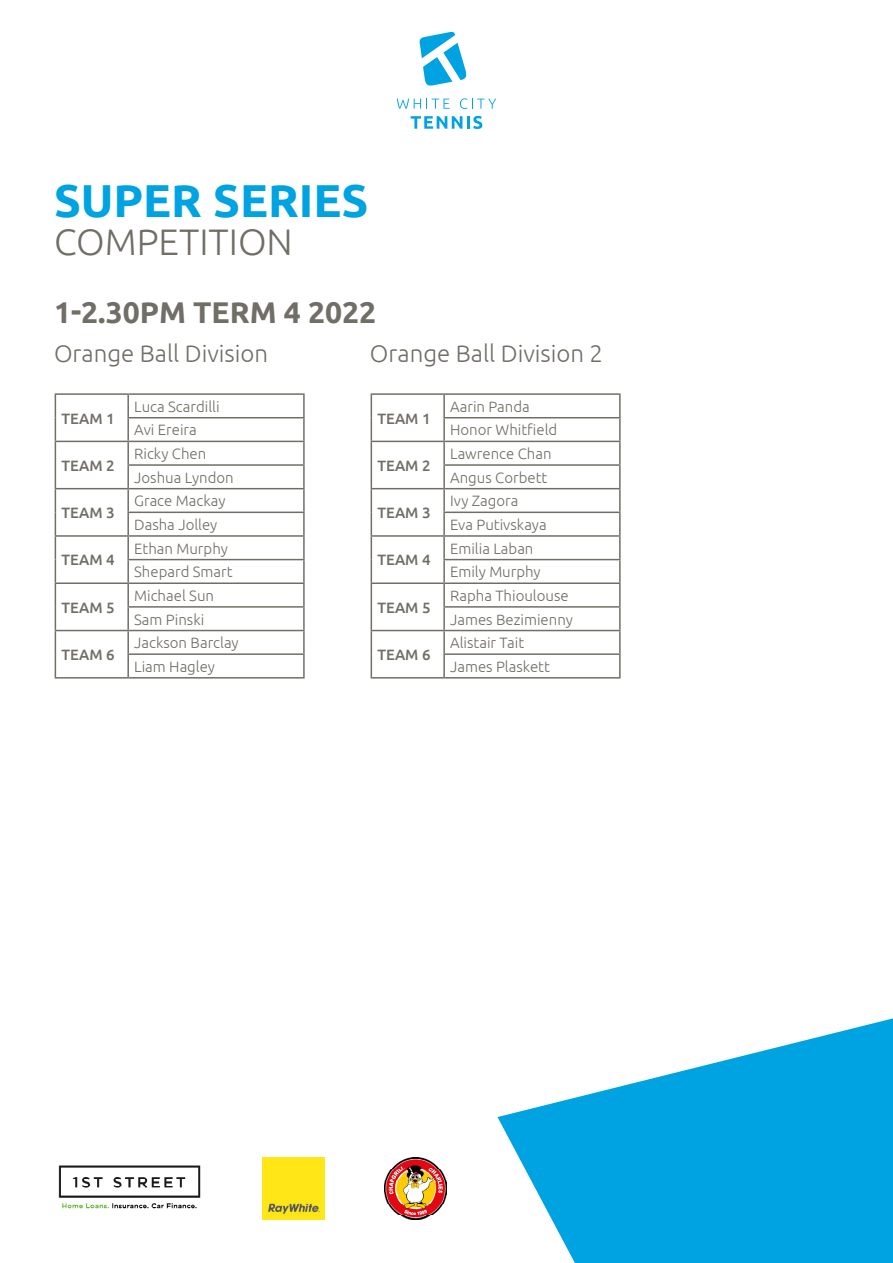
<style>
.page{position:relative;width:893px;height:1263px;background:#fff}
.page>*{position:absolute;margin:0;border:0;box-sizing:border-box;transform-origin:0 0}
.t1{font:700 46.2px "Ubuntu";color:#00a3e2}
.t2{font:300 36.9px "Ubuntu";color:#706e66}
.t3{font:700 30px "Ubuntu";color:#706e66}
.t4{font:300 24px "Ubuntu";color:#706e66}
.t5{font:300 15px "Ubuntu";color:#706e66}
.t6{font:500 15px "Ubuntu";color:#706e66}
</style>
<div class="page">
<svg style="left:497px;top:1018px;width:396px;height:245px;fill:#00a3e2"></svg>
<img style="left:385px;top:1157px;width:62px;height:62px">
<img style="left:262px;top:1157px;width:62px;height:62px">
<img style="left:58px;top:1165px;width:143px;height:44px">
<hr style="left:55px;top:393px;width:73px;height:2px;background:#706e66">
<hr style="left:128px;top:393px;width:177px;height:2px;background:#706e66">
<hr style="left:127px;top:395px;width:2px;height:22px;background:#706e66">
<hr style="left:303px;top:395px;width:2px;height:22px;background:#706e66">
<hr style="left:127px;top:417px;width:178px;height:1px;background:#706e66">
<hr style="left:127px;top:418px;width:2px;height:23px;background:#706e66">
<hr style="left:303px;top:418px;width:2px;height:23px;background:#706e66">
<hr style="left:55px;top:441px;width:73px;height:1px;background:#706e66">
<hr style="left:128px;top:441px;width:177px;height:1px;background:#706e66">
<hr style="left:127px;top:442px;width:2px;height:22px;background:#706e66">
<hr style="left:303px;top:442px;width:2px;height:22px;background:#706e66">
<hr style="left:127px;top:464px;width:178px;height:2px;background:#706e66">
<hr style="left:127px;top:466px;width:2px;height:22px;background:#706e66">
<hr style="left:303px;top:466px;width:2px;height:22px;background:#706e66">
<hr style="left:55px;top:488px;width:73px;height:1px;background:#706e66">
<hr style="left:128px;top:488px;width:177px;height:1px;background:#706e66">
<hr style="left:127px;top:489px;width:2px;height:23px;background:#706e66">
<hr style="left:303px;top:489px;width:2px;height:23px;background:#706e66">
<hr style="left:127px;top:512px;width:178px;height:1px;background:#706e66">
<hr style="left:127px;top:513px;width:2px;height:22px;background:#706e66">
<hr style="left:303px;top:513px;width:2px;height:22px;background:#706e66">
<hr style="left:55px;top:535px;width:73px;height:2px;background:#706e66">
<hr style="left:128px;top:535px;width:177px;height:2px;background:#706e66">
<hr style="left:127px;top:537px;width:2px;height:22px;background:#706e66">
<hr style="left:303px;top:537px;width:2px;height:22px;background:#706e66">
<hr style="left:127px;top:559px;width:178px;height:1px;background:#706e66">
<hr style="left:127px;top:560px;width:2px;height:22px;background:#706e66">
<hr style="left:303px;top:560px;width:2px;height:22px;background:#706e66">
<hr style="left:55px;top:582px;width:73px;height:2px;background:#706e66">
<hr style="left:128px;top:582px;width:177px;height:2px;background:#706e66">
<hr style="left:127px;top:584px;width:2px;height:22px;background:#706e66">
<hr style="left:303px;top:584px;width:2px;height:22px;background:#706e66">
<hr style="left:127px;top:606px;width:178px;height:2px;background:#706e66">
<hr style="left:127px;top:608px;width:2px;height:22px;background:#706e66">
<hr style="left:303px;top:608px;width:2px;height:22px;background:#706e66">
<hr style="left:55px;top:630px;width:73px;height:1px;background:#706e66">
<hr style="left:128px;top:630px;width:177px;height:1px;background:#706e66">
<hr style="left:127px;top:631px;width:2px;height:22px;background:#706e66">
<hr style="left:303px;top:631px;width:2px;height:22px;background:#706e66">
<svg style="left:55px;top:395px;width:1px;height:282px"></svg>
<hr style="left:127px;top:653px;width:178px;height:2px;background:#706e66">
<hr style="left:127px;top:655px;width:2px;height:22px;background:#706e66">
<hr style="left:303px;top:655px;width:2px;height:22px;background:#706e66">
<hr style="left:55px;top:677px;width:73px;height:1px;background:#706e66">
<hr style="left:128px;top:677px;width:177px;height:1px;background:#706e66">
<hr style="left:371px;top:393px;width:73px;height:2px;background:#706e66">
<hr style="left:444px;top:393px;width:177px;height:2px;background:#706e66">
<hr style="left:443px;top:395px;width:2px;height:22px;background:#706e66">
<hr style="left:619px;top:395px;width:2px;height:22px;background:#706e66">
<hr style="left:443px;top:417px;width:178px;height:1px;background:#706e66">
<hr style="left:443px;top:418px;width:2px;height:23px;background:#706e66">
<hr style="left:619px;top:418px;width:2px;height:23px;background:#706e66">
<hr style="left:371px;top:441px;width:73px;height:1px;background:#706e66">
<hr style="left:444px;top:441px;width:177px;height:1px;background:#706e66">
<hr style="left:443px;top:442px;width:2px;height:22px;background:#706e66">
<hr style="left:619px;top:442px;width:2px;height:22px;background:#706e66">
<hr style="left:443px;top:464px;width:178px;height:2px;background:#706e66">
<hr style="left:443px;top:466px;width:2px;height:22px;background:#706e66">
<hr style="left:619px;top:466px;width:2px;height:22px;background:#706e66">
<hr style="left:371px;top:488px;width:73px;height:1px;background:#706e66">
<hr style="left:444px;top:488px;width:177px;height:1px;background:#706e66">
<hr style="left:443px;top:489px;width:2px;height:23px;background:#706e66">
<hr style="left:619px;top:489px;width:2px;height:23px;background:#706e66">
<hr style="left:443px;top:512px;width:178px;height:1px;background:#706e66">
<hr style="left:443px;top:513px;width:2px;height:22px;background:#706e66">
<hr style="left:619px;top:513px;width:2px;height:22px;background:#706e66">
<hr style="left:371px;top:535px;width:73px;height:2px;background:#706e66">
<hr style="left:444px;top:535px;width:177px;height:2px;background:#706e66">
<hr style="left:443px;top:537px;width:2px;height:22px;background:#706e66">
<hr style="left:619px;top:537px;width:2px;height:22px;background:#706e66">
<hr style="left:443px;top:559px;width:178px;height:1px;background:#706e66">
<hr style="left:443px;top:560px;width:2px;height:22px;background:#706e66">
<hr style="left:619px;top:560px;width:2px;height:22px;background:#706e66">
<hr style="left:371px;top:582px;width:73px;height:2px;background:#706e66">
<hr style="left:444px;top:582px;width:177px;height:2px;background:#706e66">
<hr style="left:443px;top:584px;width:2px;height:22px;background:#706e66">
<hr style="left:619px;top:584px;width:2px;height:22px;background:#706e66">
<hr style="left:443px;top:606px;width:178px;height:2px;background:#706e66">
<hr style="left:443px;top:608px;width:2px;height:22px;background:#706e66">
<hr style="left:619px;top:608px;width:2px;height:22px;background:#706e66">
<hr style="left:371px;top:630px;width:73px;height:1px;background:#706e66">
<hr style="left:444px;top:630px;width:177px;height:1px;background:#706e66">
<hr style="left:443px;top:631px;width:2px;height:22px;background:#706e66">
<hr style="left:619px;top:631px;width:2px;height:22px;background:#706e66">
<svg style="left:371px;top:395px;width:1px;height:282px"></svg>
<hr style="left:443px;top:653px;width:178px;height:2px;background:#706e66">
<hr style="left:443px;top:655px;width:2px;height:22px;background:#706e66">
<hr style="left:619px;top:655px;width:2px;height:22px;background:#706e66">
<hr style="left:371px;top:677px;width:73px;height:1px;background:#706e66">
<hr style="left:444px;top:677px;width:177px;height:1px;background:#706e66">
<svg style="left:411px;top:116px;width:71px;height:13px"></svg>
<svg style="left:397px;top:99px;width:53px;height:10px"></svg>
<svg style="left:460px;top:98px;width:36px;height:11px"></svg>
<svg style="left:419px;top:31px;width:48px;height:55px"></svg>
<p class="t1" style="left:54px;top:173px;width:316px">SUPER SERIES</p>
<p class="t2" style="left:54px;top:220px;width:240px">COMPETITION</p>
<p class="t3" style="left:54px;top:294px;width:324px">1-2.30PM TERM 4 2022</p>
<p class="t4" style="left:54px;top:339px;width:216px">Orange Ball Division</p>
<p class="t4" style="left:370px;top:339px;width:235px">Orange Ball Division 2</p>
<p class="t6" style="left:61px;top:409px;width:55px">TEAM 1</p>
<p class="t5" style="left:134px;top:397px;width:87px">Luca Scardilli</p>
<p class="t5" style="left:134px;top:421px;width:64px">Avi Ereira</p>
<p class="t6" style="left:377px;top:409px;width:55px">TEAM 1</p>
<p class="t5" style="left:450px;top:397px;width:81px">Aarin Panda</p>
<p class="t5" style="left:450px;top:421px;width:109px">Honor Whitfield</p>
<p class="t6" style="left:61px;top:456px;width:55px">TEAM 2</p>
<p class="t5" style="left:134px;top:445px;width:74px">Ricky Chen</p>
<p class="t5" style="left:134px;top:468px;width:101px">Joshua Lyndon</p>
<p class="t6" style="left:377px;top:456px;width:55px">TEAM 2</p>
<p class="t5" style="left:450px;top:445px;width:103px">Lawrence Chan</p>
<p class="t5" style="left:450px;top:468px;width:99px">Angus Corbett</p>
<p class="t6" style="left:61px;top:503px;width:55px">TEAM 3</p>
<p class="t5" style="left:134px;top:492px;width:93px">Grace Mackay</p>
<p class="t5" style="left:134px;top:516px;width:85px">Dasha Jolley</p>
<p class="t6" style="left:377px;top:503px;width:55px">TEAM 3</p>
<p class="t5" style="left:450px;top:492px;width:70px">Ivy Zagora</p>
<p class="t5" style="left:450px;top:516px;width:98px">Eva Putivskaya</p>
<p class="t6" style="left:61px;top:551px;width:55px">TEAM 4</p>
<p class="t5" style="left:134px;top:539px;width:95px">Ethan Murphy</p>
<p class="t5" style="left:134px;top:563px;width:100px">Shepard Smart</p>
<p class="t6" style="left:377px;top:551px;width:55px">TEAM 4</p>
<p class="t5" style="left:450px;top:539px;width:85px">Emilia Laban</p>
<p class="t5" style="left:450px;top:563px;width:92px">Emily Murphy</p>
<p class="t6" style="left:61px;top:598px;width:55px">TEAM 5</p>
<p class="t5" style="left:134px;top:586px;width:81px">Michael Sun</p>
<p class="t5" style="left:134px;top:610px;width:72px">Sam Pinski</p>
<p class="t6" style="left:377px;top:598px;width:55px">TEAM 5</p>
<p class="t5" style="left:450px;top:586px;width:120px">Rapha Thioulouse</p>
<p class="t5" style="left:450px;top:610px;width:124px">James Bezimienny</p>
<p class="t6" style="left:61px;top:645px;width:55px">TEAM 6</p>
<p class="t5" style="left:134px;top:634px;width:106px">Jackson Barclay</p>
<p class="t5" style="left:134px;top:657px;width:82px">Liam Hagley</p>
<p class="t6" style="left:377px;top:645px;width:55px">TEAM 6</p>
<p class="t5" style="left:450px;top:634px;width:76px">Alistair Tait</p>
<p class="t5" style="left:450px;top:657px;width:101px">James Plaskett</p>
</div>
